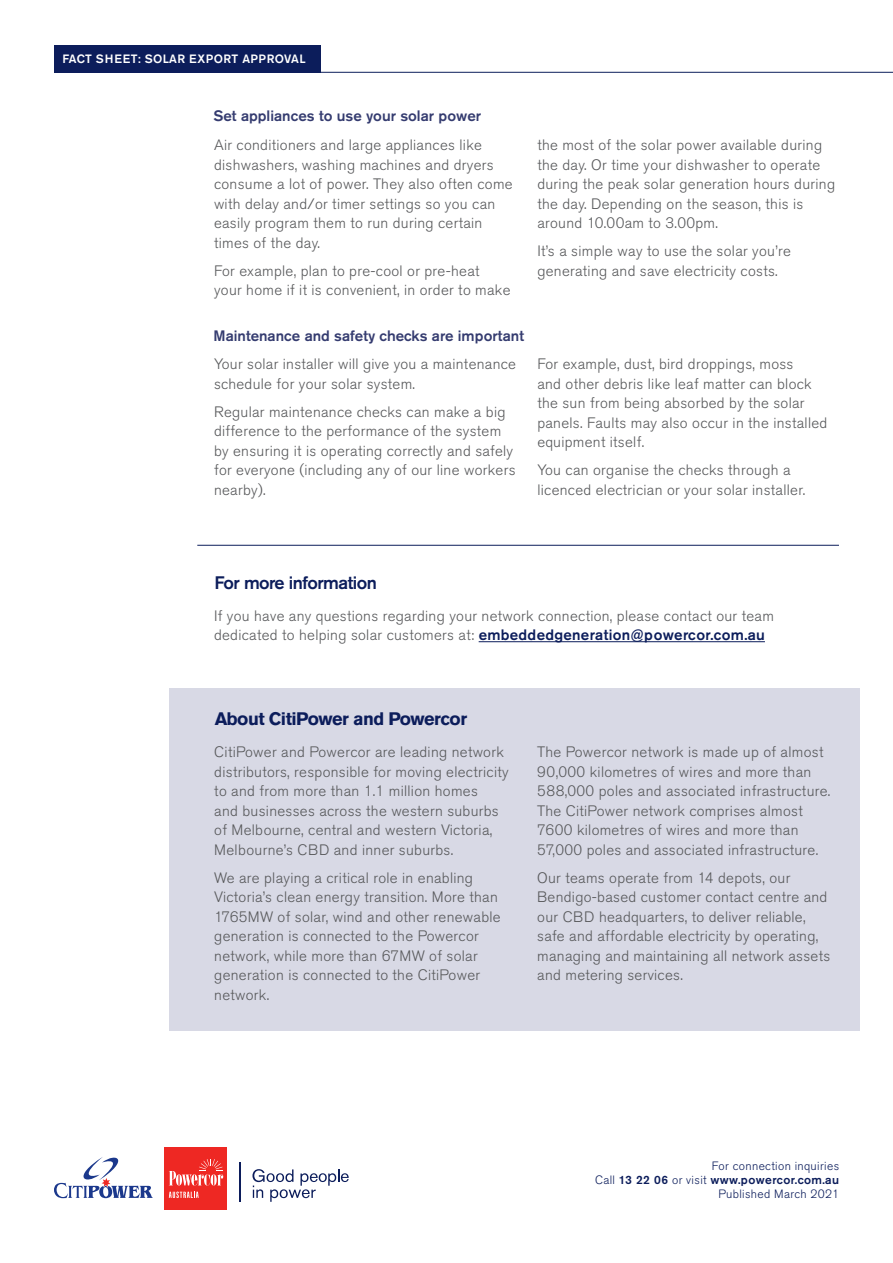
<style>
.page{position:relative;width:893px;height:1263px;background:#fff}
.page>*{position:absolute;margin:0;border:0;box-sizing:border-box;transform-origin:0 0}
.t1{font:700 18px "Akzidenz Grotesk Pro";letter-spacing:-.03em;color:#0c1d5b}
.t2{font:500 18px "Akzidenz Grotesk Pro";letter-spacing:-.03em;color:#0c1d5b}
.t3{font:300 15px/19.5px "Akzidenz Grotesk Pro";letter-spacing:.02em;color:#57585a}
.t4{font:500 15px "Akzidenz Grotesk Pro";color:#353c70}
.t5{font:300 12px/14.4px "Akzidenz Grotesk Pro";letter-spacing:.03em;color:#0c1d5b;text-align:right}
.t6{font:500 12px "Akzidenz Grotesk Pro";letter-spacing:.03em;color:#fff}
.s1{font-weight:500;color:#0c1d5b}
.s2{font-weight:500}
</style>
<div class="page">
<div style="left:165px;top:1147px;width:62px;height:62px;background:#ee2823"></div>
<svg style="left:169px;top:1159px;width:54px;height:39px"></svg>
<svg style="left:54px;top:1157px;width:99px;height:41px"></svg>
<hr style="left:239px;top:1162px;width:2px;height:40px;background:#0c1d5b">
<svg style="left:252px;top:1169px;width:97px;height:33px"></svg>
<hr style="left:54px;top:72px;width:839px;height:1px;background:#0c1d5b">
<div style="left:169px;top:688px;width:690px;height:342px;background:#d8d9e5"></div>
<div style="left:54px;top:45px;width:266px;height:27px;background:#0c1d5b"></div>
<hr style="left:479px;top:641px;width:286px;height:1px;background:#0c1d5b">
<hr style="left:197px;top:545px;width:642px;height:1px;background:#0c1d5b">
<p class="t6" style="left:63px;top:51px;width:245px">FACT SHEET: SOLAR EXPORT APPROVAL</p>
<p class="t4" style="left:214px;top:106px;width:269px">Set appliances to use your solar power</p>
<p class="t3" style="left:214px;top:135px;width:300px">Air conditioners and large appliances like dishwashers, washing machines and dryers consume a lot of power. They also often come with delay and/or timer settings so you can easily program them to run during certain times of the day.</p>
<p class="t3" style="left:214px;top:261px;width:298px">For example, plan to pre-cool or pre-heat your home if it is convenient, in order to make</p>
<p class="t4" style="left:214px;top:326px;width:312px">Maintenance and safety checks are important</p>
<p class="t3" style="left:214px;top:354px;width:304px">Your solar installer will give you a maintenance schedule for your solar system.</p>
<p class="t3" style="left:214px;top:402px;width:303px">Regular maintenance checks can make a big difference to the performance of the system by ensuring it is operating correctly and safely for everyone (including any of our line workers nearby).</p>
<p class="t3" style="left:537px;top:135px;width:299px">the most of the solar power available during the day. Or time your dishwasher to operate during the peak solar generation hours during the day. Depending on the season, this is around 10.00am to 3.00pm.</p>
<p class="t3" style="left:537px;top:241px;width:255px">It’s a simple way to use the solar you’re generating and save electricity costs.</p>
<p class="t3" style="left:537px;top:354px;width:291px">For example, dust, bird droppings, moss<br>and other debris like leaf matter can block the sun from being absorbed by the solar panels. Faults may also occur in the installed equipment itself.</p>
<p class="t3" style="left:537px;top:460px;width:269px">You can organise the checks through a licenced electrician or your solar installer.</p>
<p class="t2" style="left:214px;top:570px;width:164px">For more information</p>
<p class="t3" style="left:214px;top:606px;width:561px">If you have any questions regarding your network connection, please contact our team dedicated to helping solar customers at: <span class="s1">embeddedgeneration@powercor.com.au</span></p>
<p class="t1" style="left:215px;top:707px;width:254px">About CitiPower and Powercor</p>
<p class="t3" style="left:214px;top:742px;width:296px">CitiPower and Powercor are leading network distributors, responsible for moving electricity to and from more than 1.1 million homes<br>and businesses across the western suburbs of Melbourne, central and western Victoria, Melbourne’s CBD and inner suburbs.</p>
<p class="t3" style="left:214px;top:868px;width:288px">We are playing a critical role in enabling Victoria’s clean energy transition. More than 1765MW of solar, wind and other renewable generation is connected to the Powercor network, while more than 67MW of solar generation is connected to the CitiPower network.</p>
<p class="t3" style="left:537px;top:742px;width:295px">The Powercor network is made up of almost 90,000 kilometres of wires and more than 588,000 poles and associated infrastructure.<br>The CitiPower network comprises almost 7600 kilometres of wires and more than 57,000 poles and associated infrastructure.</p>
<p class="t3" style="left:537px;top:868px;width:294px">Our teams operate from 14 depots, our Bendigo-based customer contact centre and our CBD headquarters, to deliver reliable, safe and affordable electricity by operating, managing and maintaining all network assets and metering services.</p>
<p class="t5" style="left:595px;top:1158px;width:246px">For connection inquiries<br>Call <span class="s2">13 22 06</span> or visit <span class="s2">www.powercor.com.au<br></span>Published March 2021</p>
</div>
